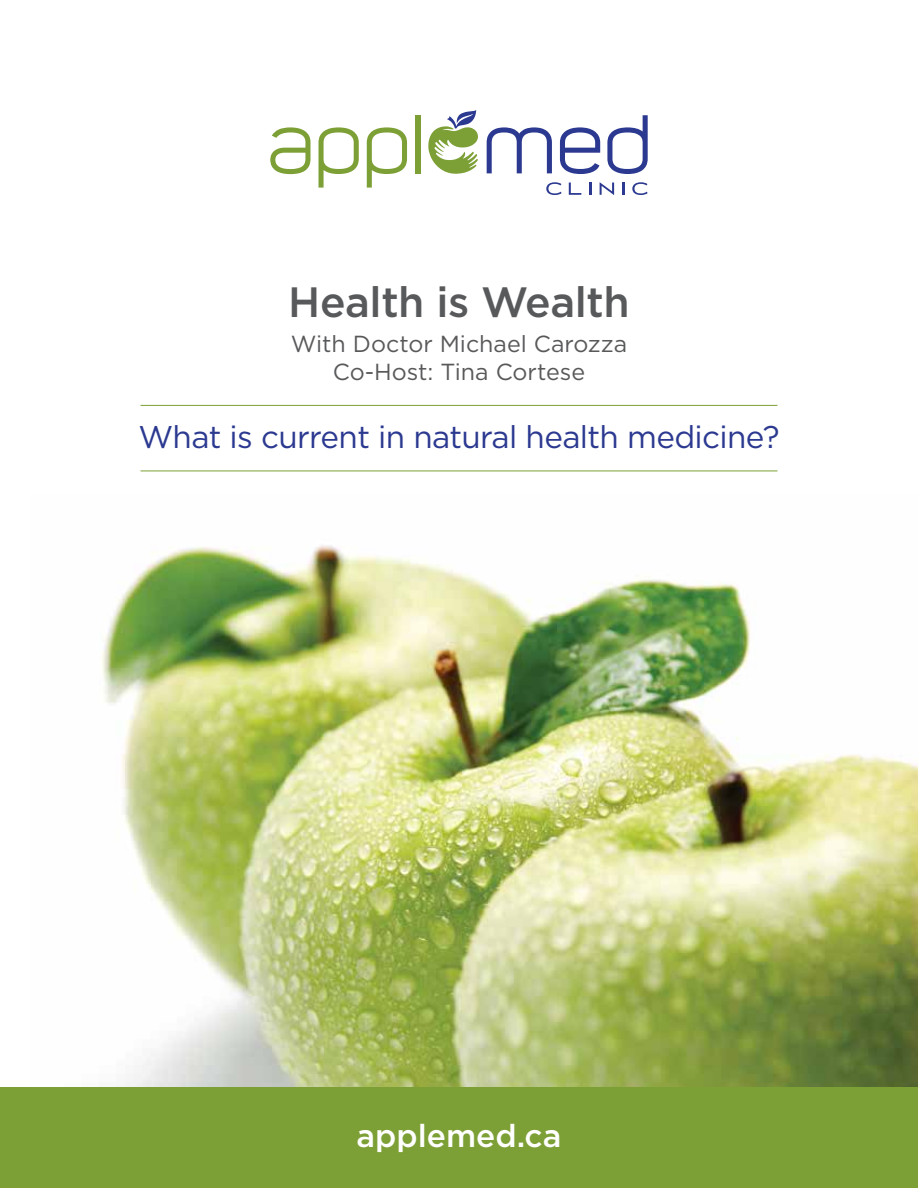
<style>
.page{position:relative;width:918px;height:1188px;background:#fff}
.page>*{position:absolute;margin:0;border:0;box-sizing:border-box;transform-origin:0 0}
.t1{font:500 42.3px "Gotham HTF";letter-spacing:-.01em;color:#58595b}
.t2{font:500 31.8px "Gotham HTF";color:#fff}
.t3{font:31.5px "Gotham HTF";letter-spacing:-.02em;color:#2b3990}
.t4{font:23.25px/27.9px "Gotham HTF";color:#58595b;text-align:center}
</style>
<div class="page">
<img style="left:30px;top:545px;width:888px;height:543px">
<svg style="left:546px;top:182px;width:16px;height:13px"></svg>
<svg style="left:569px;top:183px;width:12px;height:12px"></svg>
<svg style="left:589px;top:183px;width:2px;height:12px"></svg>
<svg style="left:600px;top:182px;width:14px;height:13px"></svg>
<svg style="left:623px;top:183px;width:2px;height:12px"></svg>
<svg style="left:632px;top:182px;width:16px;height:13px"></svg>
<svg style="left:428px;top:110px;width:50px;height:64px"></svg>
<svg style="left:270px;top:127px;width:40px;height:47px"></svg>
<svg style="left:319px;top:127px;width:40px;height:61px"></svg>
<svg style="left:367px;top:127px;width:40px;height:61px"></svg>
<div style="left:415px;top:115px;width:5px;height:58px;background:#7da036"></div>
<svg style="left:487px;top:127px;width:65px;height:46px"></svg>
<svg style="left:560px;top:127px;width:40px;height:47px"></svg>
<svg style="left:607px;top:115px;width:41px;height:59px"></svg>
<hr style="left:141px;top:471px;width:636px;height:1px;background:#7da036">
<hr style="left:141px;top:405px;width:636px;height:1px;background:#7da036">
<div style="left:0;top:1088px;width:918px;height:100px;background:#7da036"></div>
<h1 class="t1" style="left:288px;top:278px;width:343px">Health is Wealth</h1>
<p class="t4" style="left:291px;top:329px;width:338px">With Doctor Michael Carozza<br>Co-Host: Tina Cortese</p>
<h3 class="t3" style="left:138px;top:420px;width:643px">What is current in natural health medicine?</h3>
<h2 class="t2" style="left:357px;top:1118px;width:206px">applemed.ca</h2>
</div>
